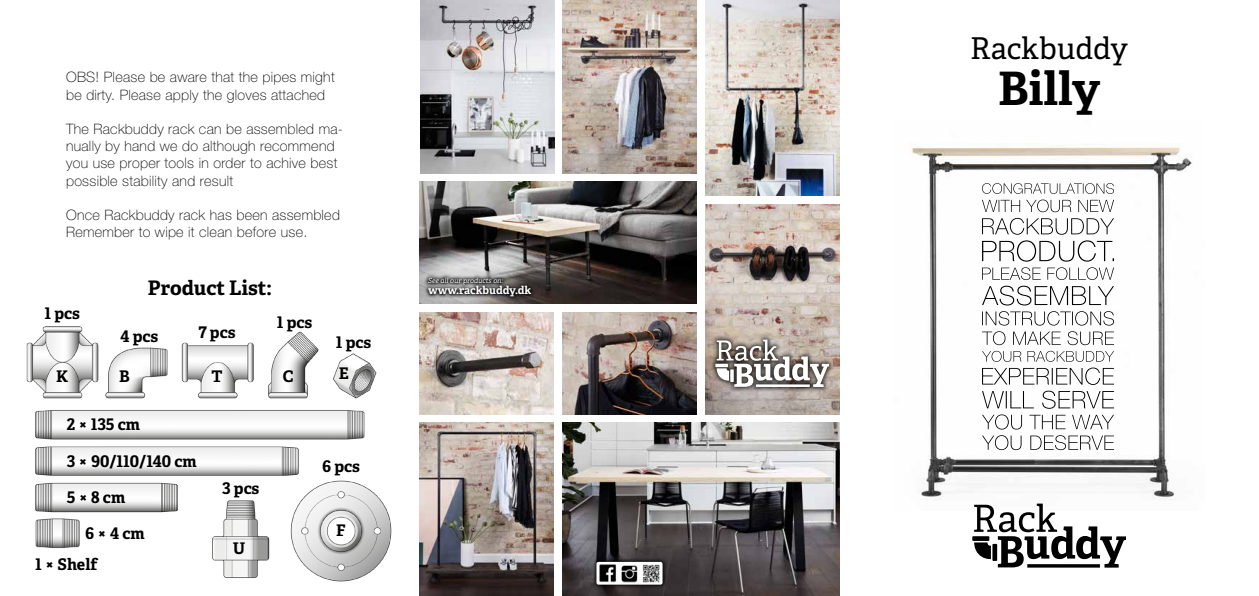
<style>
.page{position:relative;width:1259px;height:596px;background:#fff}
.page>*{position:absolute;margin:0;border:0;box-sizing:border-box;transform-origin:0 0}
.t1{font:700 46px "Adelle PE";color:#000}
.t2{font:30px "Adelle PE";color:#000}
.t3{font:700 20px "Adelle PE";color:#000}
.t4{font:700 16px/30.5px "Adelle PE";letter-spacing:-.005em;color:#000}
.t5{font:100 14.3px/17.2px "Helvetica Neue LT";letter-spacing:.02em;color:#000}
.t6{font:700 11px "Adelle PE";letter-spacing:-.005em;color:#fff}
.t7{font:italic 7px "Adelle PE";color:#fff}
</style>
<div class="page">
<svg style="left:974px;top:510px;width:152px;height:57px"></svg>
<svg style="left:972px;top:536px;width:17px;height:4px"></svg>
<img style="left:905px;top:144px;width:287px;height:366px">
<img style="left:26px;top:326px;width:366px;height:256px">
<img style="left:420px;top:0;width:134px;height:173px">
<img style="left:562px;top:0;width:134px;height:173px">
<img style="left:562px;top:312px;width:134px;height:102px">
<img style="left:420px;top:422px;width:134px;height:173px">
<img style="left:705px;top:204px;width:134px;height:210px">
<img style="left:562px;top:422px;width:277px;height:173px">
<img style="left:420px;top:181px;width:276px;height:122px">
<img style="left:705px;top:0;width:134px;height:196px">
<img style="left:420px;top:312px;width:134px;height:102px">
<div style="left:709px;top:334px;width:126px;height:58px;background:#000;opacity:.75"></div>
<svg style="left:716px;top:339px;width:113px;height:47px"></svg>
<svg style="left:715px;top:363px;width:13px;height:4px"></svg>
<svg style="left:424px;top:273px;width:111px;height:28px;background:#61605f"></svg>
<svg style="left:592px;top:557px;width:75px;height:32px"></svg>
<img style="left:596px;top:561px;width:66px;height:23px">
<p class="t5" style="left:66px;top:69px;width:270px">OBS! Please be aware that the pipes might be dirty. Please apply the gloves attached</p>
<p class="t5" style="left:66px;top:120px;width:278px">The Rackbuddy rack can be assembled ma&shy;nually by hand we do although recommend you use proper tools in order to achive best possible stability and result</p>
<p class="t5" style="left:66px;top:206px;width:275px">Once Rackbuddy rack has been assembled<br>Remember to wipe it clean before use.</p>
<p class="t4" style="left:45px;top:297px;width:37px">1 pcs</p>
<p class="t4" style="left:56px;top:360px;width:14px">K</p>
<h3 class="t3" style="left:148px;top:273px;width:125px">Product List:</h3>
<p class="t4" style="left:120px;top:320px;width:40px">4 pcs</p>
<p class="t4" style="left:198px;top:316px;width:39px">7 pcs</p>
<p class="t4" style="left:277px;top:307px;width:37px">1 pcs</p>
<p class="t4" style="left:336px;top:326px;width:37px">1 pcs</p>
<p class="t4" style="left:119px;top:360px;width:12px">B</p>
<p class="t4" style="left:211px;top:360px;width:13px">T</p>
<p class="t4" style="left:283px;top:360px;width:12px">C</p>
<p class="t4" style="left:339px;top:357px;width:12px">E</p>
<p class="t4" style="left:67px;top:408px;width:75px">2 × 135 cm</p>
<p class="t4" style="left:67px;top:444px;width:132px">3 × 90/110/140 cm</p>
<p class="t4" style="left:67px;top:481px;width:60px">5 × 8 cm</p>
<p class="t4" style="left:35px;top:517px;width:111px;text-indent:50px">6 × 4 cm<br>1 × Shelf</p>
<p class="t4" style="left:222px;top:472px;width:39px">3 pcs</p>
<p class="t4" style="left:233px;top:532px;width:14px">U</p>
<p class="t4" style="left:322px;top:450px;width:39px">6 pcs</p>
<p class="t4" style="left:336px;top:514px;width:11px">F</p>
<p class="t7" style="left:428px;top:276px;width:77px">See all our products on:</p>
<p class="t6" style="left:428px;top:282px;width:105px">www.rackbuddy.dk</p>
<h2 class="t2" style="left:970px;top:26px;width:159px">Rackbuddy</h2>
<h1 class="t1" style="left:998px;top:55px;width:104px">Billy</h1>
</div>
